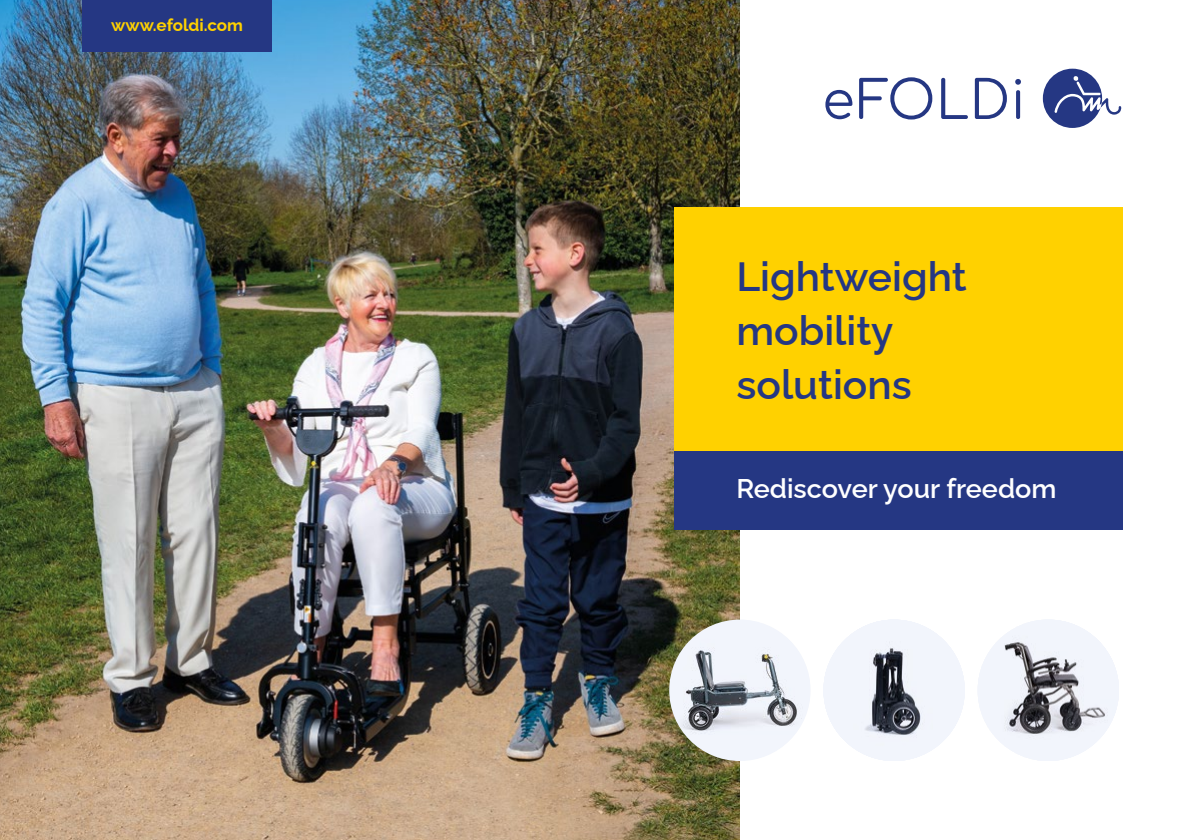
<style>
.page{position:relative;width:1191px;height:840px;background:#fff}
.page>*{position:absolute;margin:0;border:0;box-sizing:border-box;transform-origin:0 0}
.t1{font:600 40.8px/54px "Raleway";color:#253783}
.t2{font:600 27px "Raleway";color:#fff}
.t3{font:700 17px "Raleway";color:#ffd100}
</style>
<div class="page">
<img style="left:0;top:0;width:739px;height:839px">
<svg style="left:825px;top:90px;width:27px;height:29px"></svg>
<svg style="left:859px;top:77px;width:73px;height:42px"></svg>
<svg style="left:941px;top:78px;width:27px;height:41px"></svg>
<svg style="left:974px;top:78px;width:33px;height:41px"></svg>
<svg style="left:1015px;top:79px;width:6px;height:40px"></svg>
<svg style="left:1042px;top:69px;width:79px;height:59px"></svg>
<div style="left:82px;top:0;width:190px;height:51px;background:#253783"></div>
<div style="left:669px;top:619px;width:141px;height:141px;background:#f2f5fc;border-radius:50%"></div>
<img style="left:669px;top:623px;width:141px;height:123px">
<img style="left:978px;top:619px;width:141px;height:133px">
<img style="left:823px;top:619px;width:141px;height:140px">
<div style="left:675px;top:207px;width:448px;height:320px;background:#ffd100"></div>
<div style="left:675px;top:451px;width:448px;height:78px;background:#253783"></div>
<p class="t3" style="left:111px;top:11px;width:133px">www.efoldi.com</p>
<p class="t1" style="left:736px;top:245px;width:232px">Lightweight mobility solutions</p>
<p class="t2" style="left:736px;top:466px;width:322px">Rediscover your freedom</p>
</div>
